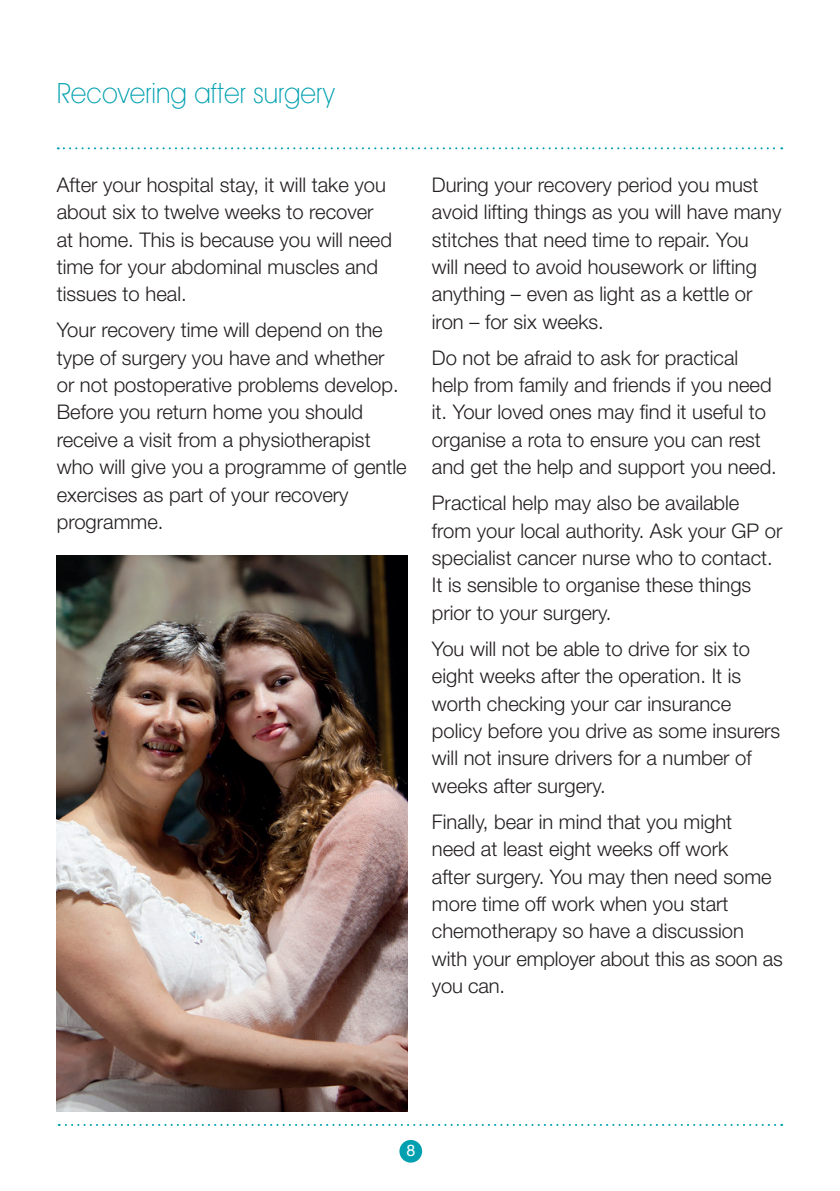
<style>
.page{position:relative;width:840px;height:1191px;background:#fff}
.page>*{position:absolute;margin:0;border:0;box-sizing:border-box;transform-origin:0 0}
.headings1{font:300 28px "Action";color:#00a0b0}
.body_copy{font:300 20.2px/27.4px "Helvetica Neue";color:#231f20}
.body_copy-2{font:16px "Helvetica Neue";color:#fff}
</style>
<div class="page">
<svg style="left:59px;top:1124px;width:711px;height:2px"></svg>
<div style="left:399px;top:1140px;width:23px;height:22px;background:#00a0b0;border-radius:50%"></div>
<svg style="left:58px;top:147px;width:723px;height:2px"></svg>
<img style="left:57px;top:556px;width:351px;height:555px">
<p class="headings1" style="left:57px;top:80px;width:280px">Recovering after surgery</p>
<p class="body_copy" style="left:57px;top:170px;width:336px">After your hospital stay, it will take you about six to twelve weeks to recover at home. This is because you will need time for your abdominal muscles and tissues to heal.</p>
<p class="body_copy" style="left:57px;top:316px;width:351px">Your recovery time will depend on the type of surgery you have and whether or not postoperative problems develop.<br>Before you return home you should receive a visit from a physiotherapist who will give you a programme of gentle exercises as part of your recovery programme.</p>
<p class="body_copy" style="left:431px;top:170px;width:351px">During your recovery period you must avoid lifting things as you will have many stitches that need time to repair. You<br>will need to avoid housework or lifting anything – even as light as a kettle or iron – for six weeks.</p>
<p class="body_copy" style="left:431px;top:343px;width:346px">Do not be afraid to ask for practical help from family and friends if you need it. Your loved ones may find it useful to organise a rota to ensure you can rest and get the help and support you need.</p>
<p class="body_copy" style="left:431px;top:489px;width:352px">Practical help may also be available from your local authority. Ask your GP or specialist cancer nurse who to contact.<br>It is sensible to organise these things prior to your surgery.</p>
<p class="body_copy" style="left:431px;top:634px;width:349px">You will not be able to drive for six to eight weeks after the operation. It is worth checking your car insurance policy before you drive as some insurers will not insure drivers for a number of weeks after surgery.</p>
<p class="body_copy" style="left:431px;top:807px;width:352px">Finally, bear in mind that you might<br>need at least eight weeks off work<br>after surgery. You may then need some more time off work when you start chemotherapy so have a discussion with your employer about this as soon as you can.</p>
<p class="body_copy-2" style="left:406px;top:1141px;width:10px">8</p>
</div>
